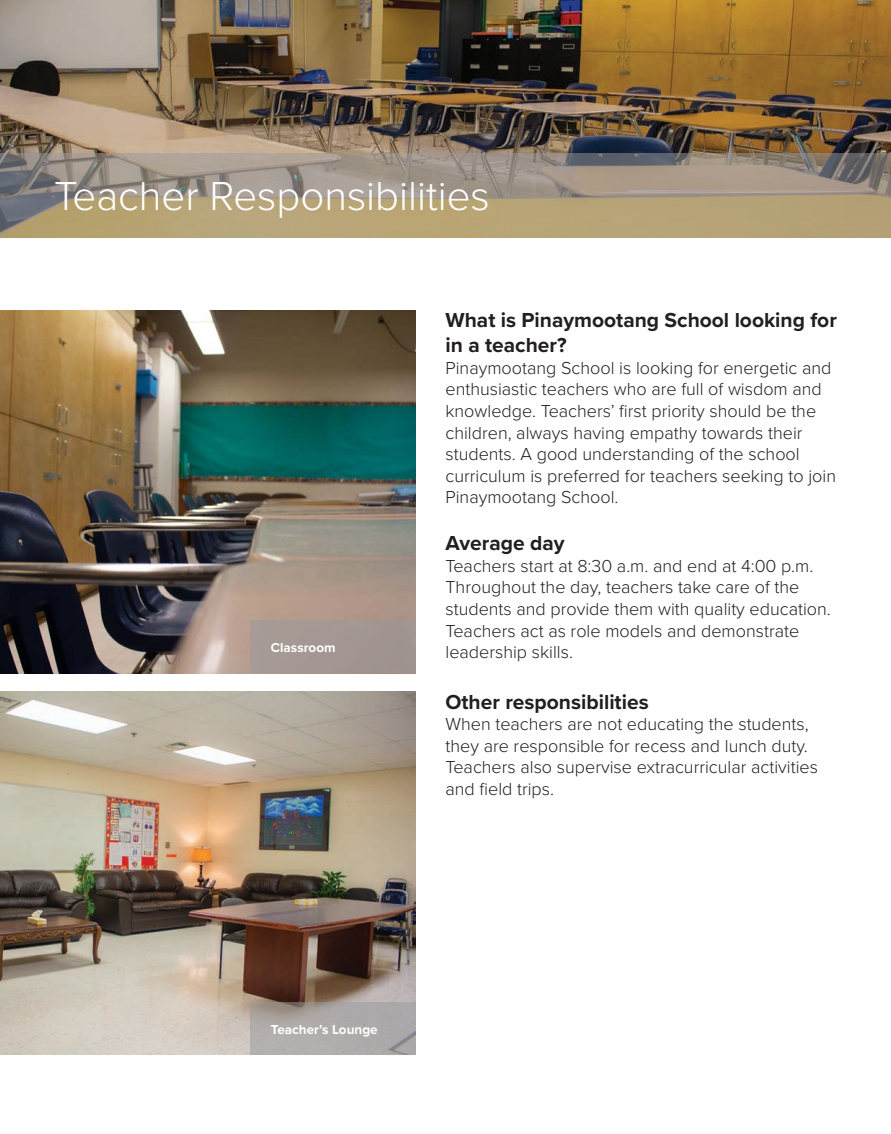
<style>
.page{position:relative;width:891px;height:1134px;background:#fff}
.page>*{position:absolute;margin:0;border:0;box-sizing:border-box;transform-origin:0 0}
.Page_Header{font:300 42px "Proxima Nova";color:#fff}
.Copy_Header{font:700 21px "Proxima Nova";color:#231f20}
.Copy{font:300 18px/21.6px "Proxima Nova";color:#231f20}
.Picture{font:700 13.5px "Proxima Nova";color:#fff}
</style>
<div class="page">
<img style="left:0;top:0;width:891px;height:153px">
<svg style="left:0;top:153px;width:891px;height:85px;background:#a5977e"></svg>
<img style="left:0;top:310px;width:416px;height:363px">
<div style="left:250px;top:621px;width:166px;height:52px;background:#a49793"></div>
<img style="left:0;top:692px;width:416px;height:362px">
<svg style="left:250px;top:1002px;width:166px;height:52px;background:#aba7a5"></svg>
<p class="Page_Header" style="left:54px;top:164px;width:437px">Teacher Responsibilities</p>
<p class="Picture" style="left:271px;top:638px;width:66px">Classroom</p>
<p class="Copy_Header" style="left:446px;top:304px;width:393px">What is Pinaymootang School looking for</p>
<p class="Copy_Header" style="left:446px;top:330px;width:123px">in a teacher?</p>
<p class="Copy" style="left:446px;top:356px;width:392px">Pinaymootang School is looking for energetic and enthusiastic teachers who are full of wisdom and knowledge. Teachers’ first priority should be the children, always having empathy towards their students. A good understanding of the school curriculum is preferred for teachers seeking to join Pinaymootang School.</p>
<p class="Copy_Header" style="left:446px;top:528px;width:121px">Average day</p>
<p class="Copy" style="left:446px;top:554px;width:387px">Teachers start at 8:30 a.m. and end at 4:00 p.m.<br>Throughout the day, teachers take care of the students and provide them with quality education.<br>Teachers act as role models and demonstrate leadership skills.</p>
<p class="Copy_Header" style="left:446px;top:686px;width:205px">Other responsibilities</p>
<p class="Copy" style="left:446px;top:713px;width:374px">When teachers are not educating the students, they are responsible for recess and lunch duty.<br>Teachers also supervise extracurricular activities and field trips.</p>
<p class="Picture" style="left:271px;top:1019px;width:108px">Teacher’s Lounge</p>
</div>
